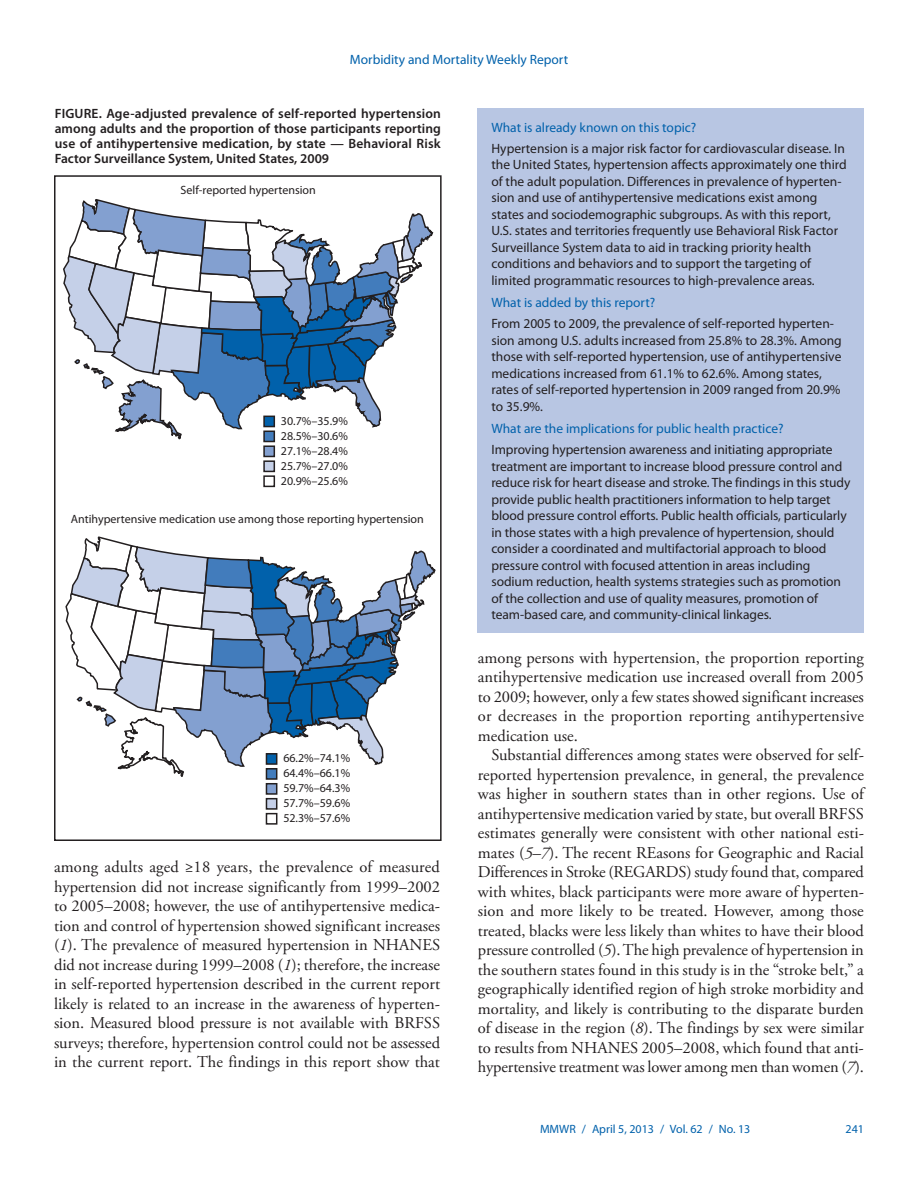
<style>
.page{position:relative;width:918px;height:1188px;background:#fff}
.page>*{position:absolute;margin:0;border:0;box-sizing:border-box;transform-origin:0 0}
.body_copy{font:16.5px/19.5px "Adobe Garamond Pro";color:#231f20;text-align:justify}
.fb_answer{font:13.5px/16.5px "Myriad Pro";letter-spacing:-.005em;color:#231f20}
.t1{font:600 13.5px/15px "Myriad Pro";color:#231f20;text-align:justify}
.fb_question{font:13.5px "Myriad Pro";color:#0161ab}
.t2{font:12px/15px "Myriad Pro";color:#231f20;text-align:justify}
.t3{font:12px "Myriad Pro";color:#0161ab}
.s1{font-style:italic}
</style>
<div class="page">
<div style="left:264px;top:446px;width:10px;height:10px;background:#83a0d0"></div>
<div style="left:263px;top:445px;width:12px;height:12px;border:2px solid #231f20"></div>
<div style="left:264px;top:461px;width:10px;height:10px;background:#c5d0e8"></div>
<div style="left:263px;top:460px;width:12px;height:12px;border:2px solid #231f20"></div>
<div style="left:263px;top:475px;width:12px;height:12px;border:2px solid #231f20"></div>
<svg style="left:63px;top:199px;width:371px;height:252px"></svg>
<div style="left:266px;top:784px;width:11px;height:10px;background:#83a0d0"></div>
<div style="left:266px;top:783px;width:11px;height:12px;border:2px solid #231f20"></div>
<div style="left:266px;top:799px;width:11px;height:10px;background:#c5d0e8"></div>
<div style="left:266px;top:798px;width:11px;height:12px;border:2px solid #231f20"></div>
<div style="left:266px;top:813px;width:11px;height:12px;border:2px solid #231f20"></div>
<svg style="left:65px;top:536px;width:371px;height:252px"></svg>
<div style="left:54px;top:175px;width:388px;height:666px;border:2px solid #231f20"></div>
<div style="left:478px;top:108px;width:386px;height:525px;background:#b8c6e3"></div>
<p class="fb_question" style="left:350px;top:51px;width:220px">Morbidity and Mortality Weekly Report</p>
<p class="t1" style="left:55px;top:106px;width:388px">FIGURE. Age-adjusted prevalence of self-reported hypertension among adults and the proportion of those participants reporting use of antihypertensive medication, by state — Behavioral Risk Factor Surveillance System, United States, 2009</p>
<p class="t2" style="left:181px;top:182px;width:137px">Self-reported hypertension</p>
<p class="t2" style="left:281px;top:413px;width:68px">30.7%–35.9% 28.5%–30.6% 27.1%–28.4% 25.7%–27.0% 20.9%–25.6%</p>
<p class="t2" style="left:71px;top:511px;width:354px">Antihypertensive medication use among those reporting hypertension</p>
<p class="t2" style="left:283px;top:751px;width:68px">66.2%–74.1% 64.4%–66.1% 59.7%–64.3% 57.7%–59.6% 52.3%–57.6%</p>
<p class="body_copy" style="left:54px;top:858px;width:388px">among adults aged ≥18 years, the prevalence of measured hypertension did not increase significantly from 1999–2002 to 2005–2008; however, the use of antihypertensive medica&shy;tion and control of hypertension showed significant increases (<span class="s1">1</span>). The prevalence of measured hypertension in NHANES did not increase during 1999–2008 (<span class="s1">1</span>); therefore, the increase in self-reported hypertension described in the current report likely is related to an increase in the awareness of hyperten&shy;sion. Measured blood pressure is not available with BRFSS surveys; therefore, hypertension control could not be assessed in the current report. The findings in this report show that</p>
<p class="fb_question" style="left:491px;top:119px;width:206px">What is already known on this topic?</p>
<p class="fb_answer" style="left:491px;top:140px;width:357px">Hypertension is a major risk factor for cardiovascular disease. In the United States, hypertension affects approximately one third of the adult population. Differences in prevalence of hyperten&shy;sion and use of antihypertensive medications exist among states and sociodemographic subgroups. As with this report, U.S. states and territories frequently use Behavioral Risk Factor Surveillance System data to aid in tracking priority health conditions and behaviors and to support the targeting of limited programmatic resources to high-prevalence areas.</p>
<p class="fb_question" style="left:491px;top:294px;width:165px">What is added by this report?</p>
<p class="fb_answer" style="left:491px;top:315px;width:352px">From 2005 to 2009, the prevalence of self-reported hyperten&shy;sion among U.S. adults increased from 25.8% to 28.3%. Among those with self-reported hypertension, use of antihypertensive medications increased from 61.1% to 62.6%. Among states, rates of self-reported hypertension in 2009 ranged from 20.9% to 35.9%.</p>
<p class="fb_question" style="left:491px;top:420px;width:294px">What are the implications for public health practice?</p>
<p class="fb_answer" style="left:491px;top:441px;width:361px">Improving hypertension awareness and initiating appropriate treatment are important to increase blood pressure control and reduce risk for heart disease and stroke. The findings in this study provide public health practitioners information to help target blood pressure control efforts. Public health officials, particularly in those states with a high prevalence of hypertension, should consider a coordinated and multifactorial approach to blood pressure control with focused attention in areas including sodium reduction, health systems strategies such as promotion of the collection and use of quality measures, promotion of team-based care, and community-clinical linkages.</p>
<p class="body_copy" style="left:478px;top:648px;width:388px">among persons with hypertension, the proportion reporting antihypertensive medication use increased overall from 2005 to 2009; however, only a few states showed significant increases or decreases in the proportion reporting antihypertensive medication use.</p>
<p class="body_copy" style="left:478px;top:746px;width:388px;text-indent:13px">Substantial differences among states were observed for self&shy;reported hypertension prevalence, in general, the prevalence was higher in southern states than in other regions. Use of antihypertensive medication varied by state, but overall BRFSS estimates generally were consistent with other national esti&shy;mates (<span class="s1">5–7</span>). The recent REasons for Geographic and Racial Differences in Stroke (REGARDS) study found that, compared with whites, black participants were more aware of hyperten&shy;sion and more likely to be treated. However, among those treated, blacks were less likely than whites to have their blood pressure controlled (<span class="s1">5</span>). The high prevalence of hypertension in the southern states found in this study is in the “stroke belt,” a geographically identified region of high stroke morbidity and mortality, and likely is contributing to the disparate burden of disease in the region (<span class="s1">8</span>). The findings by sex were similar to results from NHANES 2005–2008, which found that anti&shy;hypertensive treatment was lower among men than women (<span class="s1">7</span>).</p>
<p class="t3" style="left:540px;top:1121px;width:212px">MMWR / April 5, 2013 / Vol. 62 / No. 13</p>
<p class="t3" style="left:846px;top:1121px;width:20px">241</p>
</div>
